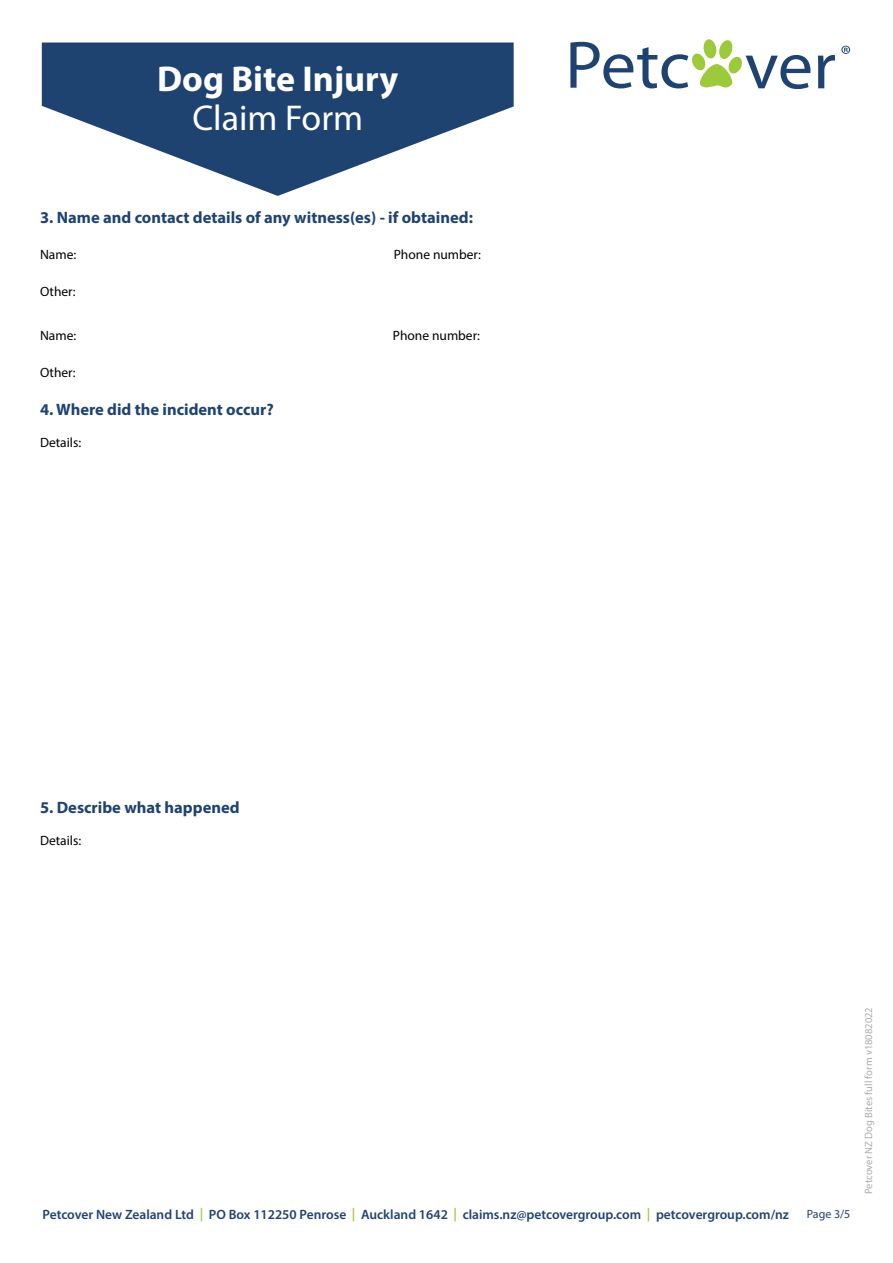
<style>
.page{position:relative;width:893px;height:1263px;background:#fff}
.page>*{position:absolute;margin:0;border:0;box-sizing:border-box;transform-origin:0 0}
.t1{font:700 36px "Myriad Pro";color:#fff}
.t2{font:36px "Myriad Pro";color:#fff}
.t3{font:700 16.5px "Myriad Pro";color:#1f4371}
.t4{font:600 13.5px "Myriad Pro";color:#204271}
.t5{font:13.5px "Myriad Pro";color:#000}
.t6{font:12px "Myriad Pro";color:#204271}
.t7{font:10.5px "Myriad Pro";color:#aaacb0}
.s1{color:#9dca3a}
</style>
<div class="page">
<svg style="left:42px;top:43px;width:472px;height:153px;fill:#1f4371"></svg>
<svg style="left:818px;top:55px;width:17px;height:33px"></svg>
<svg style="left:841px;top:46px;width:9px;height:8px"></svg>
<svg style="left:570px;top:39px;width:240px;height:51px"></svg>
<h1 class="t1" style="left:157px;top:56px;width:243px">Dog Bite Injury</h1>
<h1 class="t2" style="left:192px;top:96px;width:172px">Claim Form</h1>
<p class="t3" style="left:40px;top:207px;width:434px">3. Name and contact details of any witness(es) - if obtained:</p>
<p class="t5" style="left:40px;top:246px;width:38px">Name:</p>
<p class="t5" style="left:394px;top:246px;width:89px">Phone number:</p>
<p class="t5" style="left:40px;top:283px;width:37px">Other:</p>
<p class="t5" style="left:40px;top:327px;width:38px">Name:</p>
<p class="t5" style="left:393px;top:327px;width:89px">Phone number:</p>
<p class="t5" style="left:40px;top:364px;width:37px">Other:</p>
<p class="t3" style="left:40px;top:398px;width:235px">4. Where did the incident occur?</p>
<p class="t5" style="left:40px;top:434px;width:43px">Details:</p>
<p class="t3" style="left:40px;top:796px;width:201px">5. Describe what happened</p>
<p class="t5" style="left:40px;top:832px;width:43px">Details:</p>
<p class="t4" style="left:43px;top:1206px;width:748px">Petcover New Zealand Ltd <span class="s1">|</span> PO Box 112250 Penrose <span class="s1">|</span> Auckland 1642 <span class="s1">|</span> claims.nz@petcovergroup.com <span class="s1">|</span> petcovergroup.com/nz</p>
<p class="t6" style="left:807px;top:1207px;width:45px">Page 3/5</p>
<p class="t7" style="left:862px;top:1194px;width:188px;rotate:-90deg">Petcover NZ Dog Bites full form v18082022</p>
</div>
